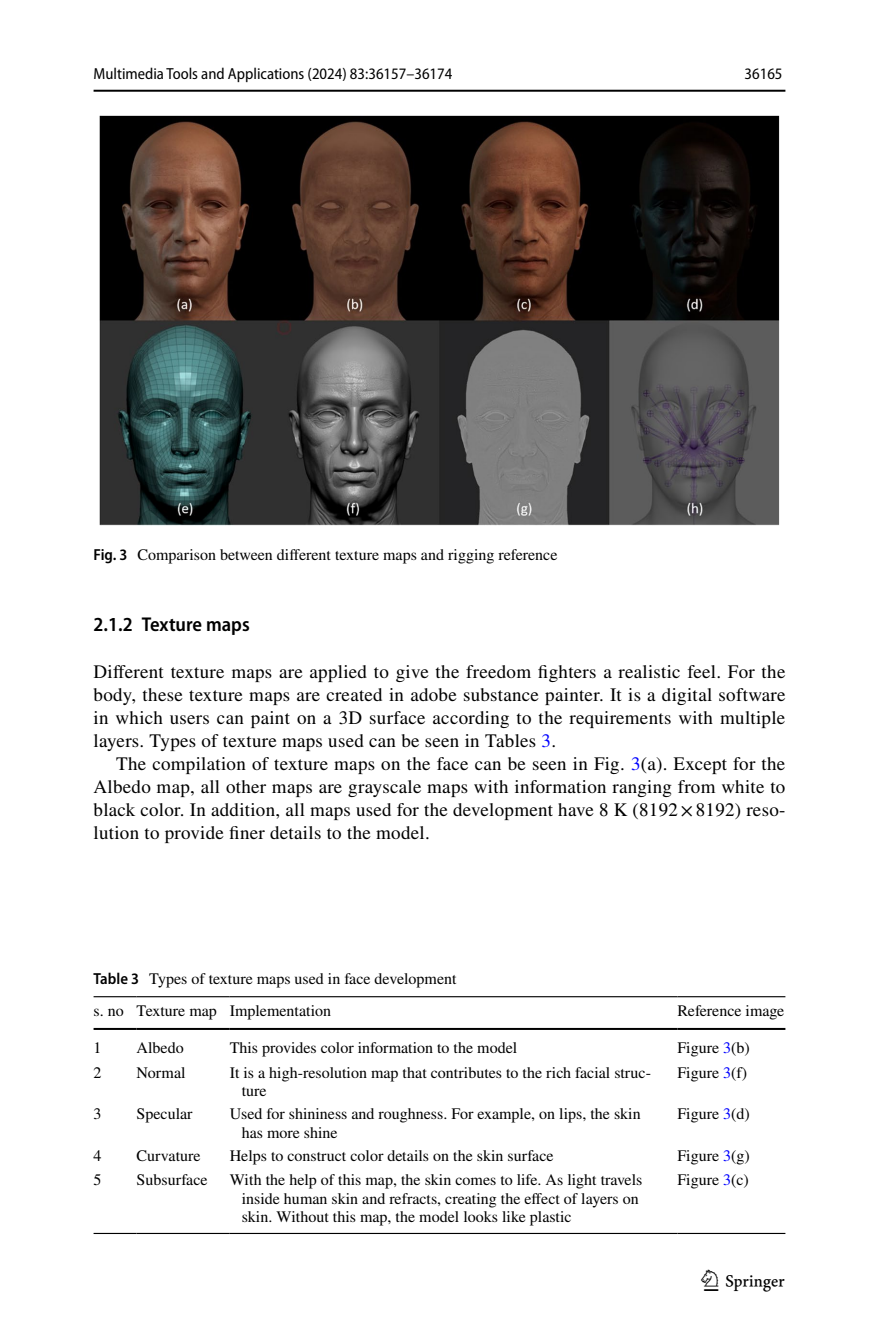
<style>
.page{position:relative;width:879px;height:1333px;background:#fff}
.page>*{position:absolute;margin:0;border:0;box-sizing:border-box;transform-origin:0 0}
.t1{font:30px "Springnew Regular 5";color:#000}
.t2{font:600 semi-condensed 20px "Myriad Pro";color:#000}
.t3{font:19px/23px "STIX";letter-spacing:.015em;color:#000;text-align:justify}
.t4{font:16px/18.4px "STIX";color:#000}
.t5{font:semi-condensed 16px "Myriad Pro";color:#000}
.s1{font-family:"Myriad Pro";font-weight:600;font-stretch:semi-condensed}
.s2{color:#00f}
</style>
<div class="page">
<hr style="left:94px;top:90px;width:691px;height:2px;background:#000">
<img style="left:99px;top:116px;width:681px;height:409px">
<hr style="left:94px;top:996px;width:43px;height:1px;background:#000">
<hr style="left:94px;top:1027px;width:43px;height:2px;background:#000">
<hr style="left:137px;top:996px;width:93px;height:1px;background:#000">
<hr style="left:137px;top:1027px;width:93px;height:2px;background:#000">
<hr style="left:230px;top:996px;width:447px;height:1px;background:#000">
<hr style="left:230px;top:1027px;width:447px;height:2px;background:#000">
<hr style="left:677px;top:996px;width:108px;height:1px;background:#000">
<hr style="left:677px;top:1027px;width:108px;height:2px;background:#000">
<hr style="left:94px;top:1232px;width:43px;height:1px;background:#000">
<hr style="left:137px;top:1232px;width:93px;height:1px;background:#000">
<hr style="left:230px;top:1232px;width:447px;height:1px;background:#000">
<hr style="left:677px;top:1232px;width:108px;height:1px;background:#000">
<p class="t5" style="left:94px;top:65px;width:360px">Multimedia Tools and Applications (2024) 83:36157–36174</p>
<p class="t5" style="left:744px;top:65px;width:39px">36165</p>
<p class="t4" style="left:94px;top:546px;width:465px"><span class="s1">Fig. 3</span> Comparison between different texture maps and rigging reference</p>
<p class="t2" style="left:94px;top:613px;width:158px">2.1.2 Texture maps</p>
<p class="t3" style="left:94px;top:661px;width:693px">Different texture maps are applied to give the freedom fighters a realistic feel. For the body, these texture maps are created in adobe substance painter. It is a digital software in which users can paint on a 3D surface according to the requirements with multiple layers. Types of texture maps used can be seen in Tables <span class="s2">3</span>.</p>
<p class="t3" style="left:94px;top:753px;width:693px;text-indent:23px">The compilation of texture maps on the face can be seen in Fig. <span class="s2">3</span>(a). Except for the Albedo map, all other maps are grayscale maps with information ranging from white to black color. In addition, all maps used for the development have 8 K (8192×8192) reso&shy;lution to provide finer details to the model.</p>
<p class="t4" style="left:94px;top:964px;width:364px;line-height:31.6px"><span class="s1">Table 3</span> Types of texture maps used in face development s. no Texture map Implementation</p>
<p class="t4" style="left:677px;top:1002px;width:108px">Reference image</p>
<p class="t4" style="left:94px;top:1039px;width:9px">1</p>
<p class="t4" style="left:137px;top:1039px;width:49px">Albedo</p>
<p class="t4" style="left:230px;top:1039px;width:289px">This provides color information to the model</p>
<p class="t4" style="left:677px;top:1039px;width:74px">Figure <span class="s2">3</span>(b)</p>
<p class="t4" style="left:94px;top:1063px;width:9px">2</p>
<p class="t4" style="left:137px;top:1063px;width:50px">Normal</p>
<p class="t4" style="left:242px;top:1063px;width:411px;text-indent:-12px">It is a high-resolution map that contributes to the rich facial struc&shy;ture</p>
<p class="t4" style="left:677px;top:1063px;width:71px">Figure <span class="s2">3</span>(f)</p>
<p class="t4" style="left:94px;top:1105px;width:9px">3</p>
<p class="t4" style="left:137px;top:1105px;width:57px">Specular</p>
<p class="t4" style="left:242px;top:1105px;width:400px;text-indent:-12px">Used for shininess and roughness. For example, on lips, the skin has more shine</p>
<p class="t4" style="left:677px;top:1105px;width:74px">Figure <span class="s2">3</span>(d)</p>
<p class="t4" style="left:94px;top:1147px;width:9px">4</p>
<p class="t4" style="left:137px;top:1147px;width:65px">Curvature</p>
<p class="t4" style="left:230px;top:1147px;width:325px">Helps to construct color details on the skin surface</p>
<p class="t4" style="left:677px;top:1147px;width:74px">Figure <span class="s2">3</span>(g)</p>
<p class="t4" style="left:94px;top:1171px;width:9px">5</p>
<p class="t4" style="left:137px;top:1171px;width:72px">Subsurface</p>
<p class="t4" style="left:242px;top:1171px;width:402px;text-indent:-12px">With the help of this map, the skin comes to life. As light travels inside human skin and refracts, creating the effect of layers on skin. Without this map, the model looks like plastic</p>
<p class="t4" style="left:677px;top:1171px;width:73px">Figure <span class="s2">3</span>(c)</p>
<h1 class="t1" style="left:704px;top:1269px;width:83px">1 3</h1>
</div>
